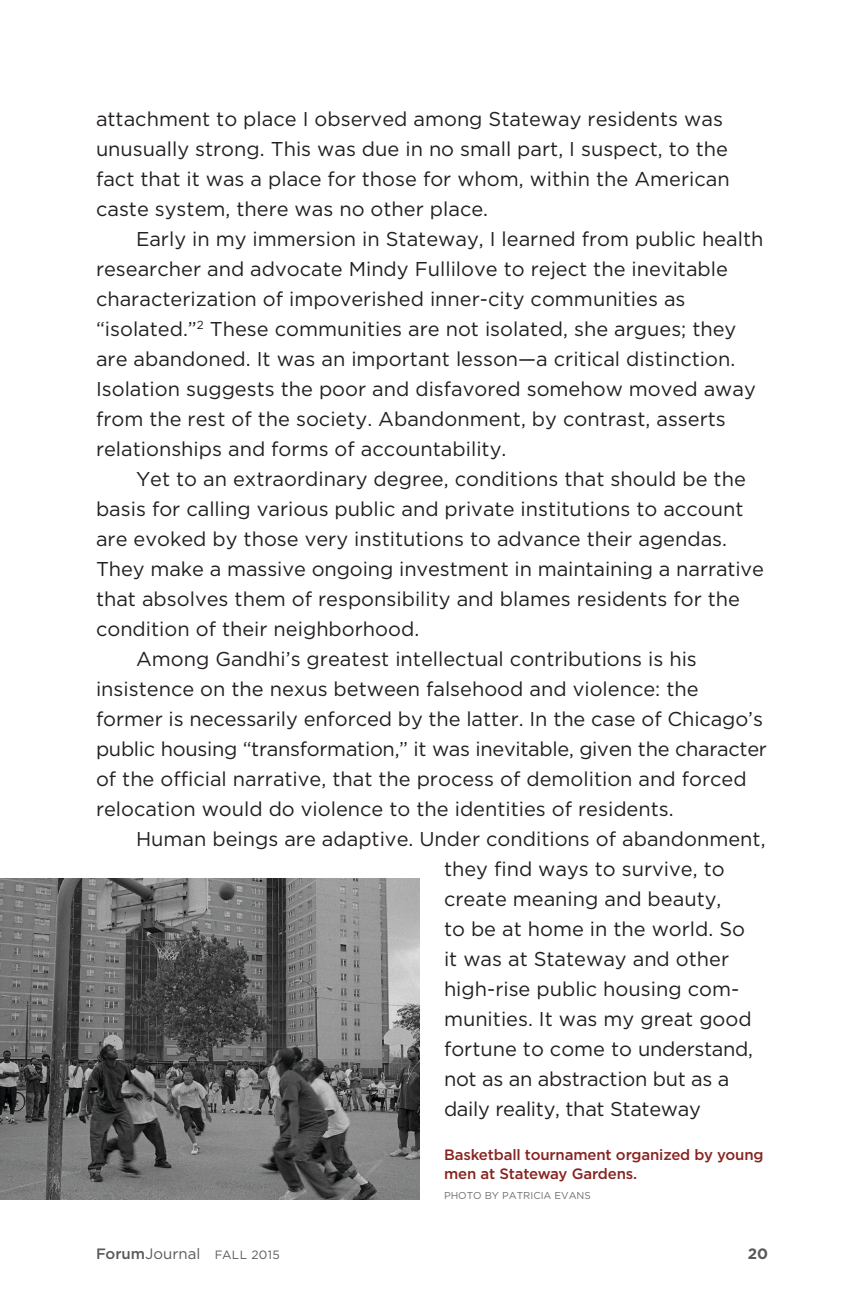
<style>
.page{position:relative;width:864px;height:1296px;background:#fff}
.page>*{position:absolute;margin:0;border:0;box-sizing:border-box;transform-origin:0 0}
.t1{font:20px/30px "Gotham";color:#231f20}
.t2{font:500 15px/19px "Gotham";letter-spacing:-.01em;color:#872420}
.t3{font:15px "Gotham";color:#58595b}
.t4{font:700 15px "Gotham";color:#58595b}
.t5{font:12px "Gotham";color:#58595b}
.t6{font:10px "Gotham";color:#6d6f71}
.s1{font-weight:500}
.s2{font-size:12px}
</style>
<div class="page">
<img style="left:0;top:878px;width:420px;height:322px">
<p class="t1" style="left:96px;top:104px;width:635px">attachment to place I observed among Stateway residents was unusually strong. This was due in no small part, I suspect, to the fact that it was a place for those for whom, within the American caste system, there was no other place.</p>
<p class="t1" style="left:96px;top:224px;width:669px;text-indent:40px">Early in my immersion in Stateway, I learned from public health researcher and advocate M indy Fullilove to reject the inevitable characterization of impoverished inner-city communities as “isolated.”<sup>2</sup> These communities are not isolated, she argues; they are abandoned. It was an important lesson—a critical distinction.<br>Isolation suggests the poor and disfavored somehow moved away from the rest of the society. Abandonment, by contrast, asserts relationships and forms of accountability.</p>
<p class="t1" style="left:136px;top:464px;width:611px">Yet to an extraordinary degree, conditions that should be the</p>
<p class="t1" style="left:96px;top:494px;width:649px">basis for calling various public and private institutions to account</p>
<p class="t1" style="left:96px;top:524px;width:633px">are evoked by those very institutions to advance their agendas.</p>
<p class="t1" style="left:96px;top:554px;width:670px">They make a massive ongoing investment in maintaining a narrative</p>
<p class="t1" style="left:96px;top:584px;width:646px">that absolves them of responsibility and blames residents for the</p>
<p class="t1" style="left:96px;top:614px;width:325px">condition of their neighborhood.</p>
<p class="t1" style="left:136px;top:644px;width:562px">Among Gandhi’s greatest intellectual contributions is his</p>
<p class="t1" style="left:96px;top:674px;width:604px">insistence on the nexus between falsehood and violence: the</p>
<p class="t1" style="left:96px;top:704px;width:669px">former is necessarily enforced by the latter. I n the case of Chicago’s</p>
<p class="t1" style="left:96px;top:734px;width:673px">public housing “transformation,” it was inevitable, given the character</p>
<p class="t1" style="left:96px;top:764px;width:652px">of the official narrative, that the process of demolition and forced</p>
<p class="t1" style="left:96px;top:794px;width:579px">relocation would do violence to the identities of residents.</p>
<p class="t1" style="left:136px;top:824px;width:631px">H uman beings are adaptive. U nder conditions of abandonment,</p>
<p class="t1" style="left:444px;top:854px;width:282px">they find ways to survive, to</p>
<p class="t1" style="left:444px;top:884px;width:279px">create meaning and beauty,</p>
<p class="t1" style="left:444px;top:914px;width:303px">to be at home in the world. So</p>
<p class="t1" style="left:444px;top:944px;width:287px">it was at Stateway and other</p>
<p class="t1" style="left:444px;top:974px;width:297px">high-rise public housing com-</p>
<p class="t1" style="left:444px;top:1004px;width:309px">munities. It was my great good</p>
<p class="t1" style="left:444px;top:1034px;width:311px">fortune to come to understand,</p>
<p class="t1" style="left:444px;top:1064px;width:287px">not as an abstraction but as a</p>
<p class="t1" style="left:444px;top:1094px;width:259px">daily reality, that Stateway</p>
<p class="t2" style="left:444px;top:1145px;width:321px">Basketball tournament organized by young men at Stateway Gardens.</p>
<p class="t6" style="left:444px;top:1190px;width:148px">Photo by Patricia Evans</p>
<p class="t3" style="left:96px;top:1246px;width:136px"><span class="s1">Forum</span>Journal <span class="s2">FALL</span></p>
<p class="t5" style="left:251px;top:1248px;width:30px">2015</p>
<p class="t4" style="left:748px;top:1245px;width:22px">20</p>
</div>
